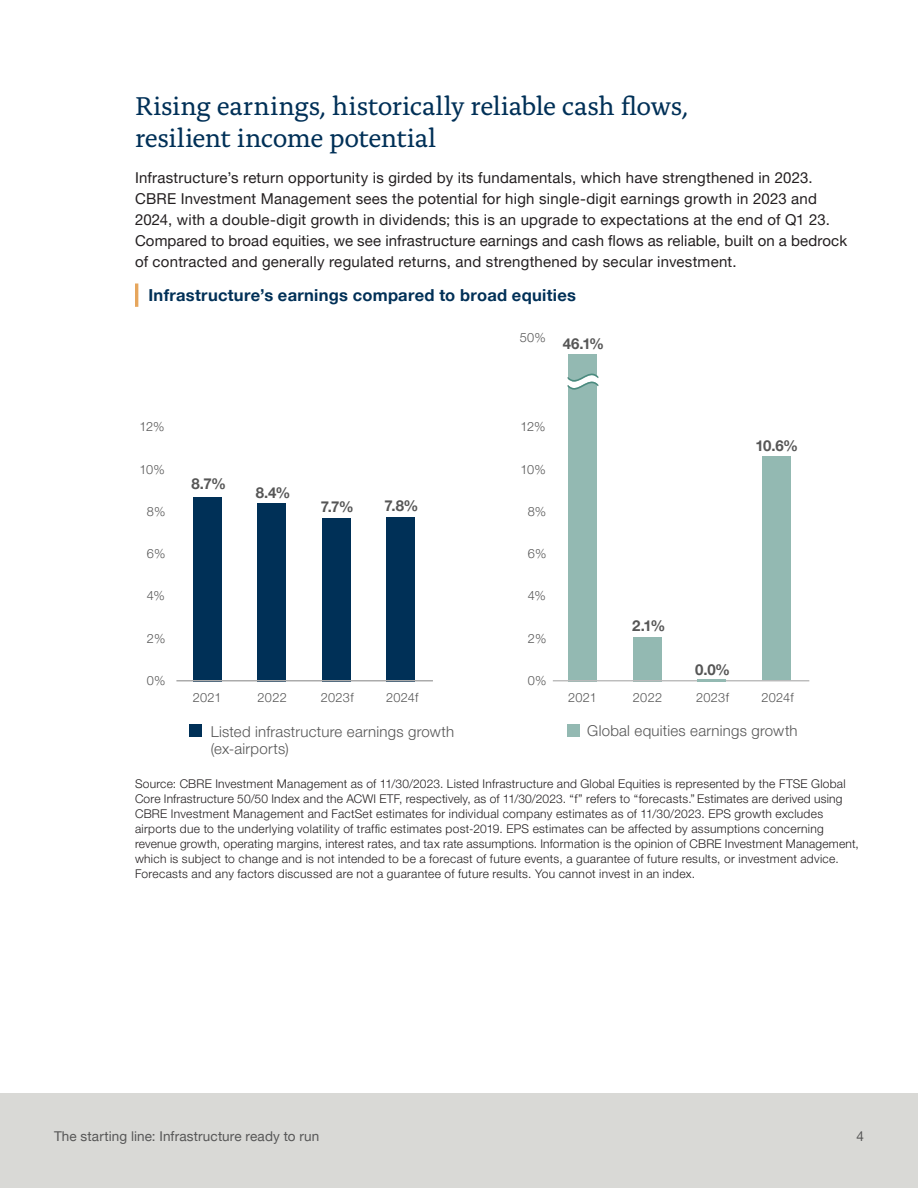
<style>
.page{position:relative;width:918px;height:1188px;background:#fff}
.page>*{position:absolute;margin:0;border:0;box-sizing:border-box;transform-origin:0 0}
.Heads__alda{font:27px/31.5px "Alda Pro";letter-spacing:-.015em;color:#003057}
.Chart_heads{font:700 16.5px "Helvetica Neue LT Pro";letter-spacing:.015em;color:#003057}
.Body_copy__10_14_Roman{font:15px/21px "Helvetica Neue LT Pro";letter-spacing:.015em;color:#231f20}
.t1{font:300 15px/17.2px "Helvetica Neue LT Pro";letter-spacing:.015em;color:#565656}
.t2{font:700 15px "Helvetica Neue LT Pro";color:#565656}
.t3{font:13.5px "Helvetica Neue LT Pro";letter-spacing:.01em;color:#565656}
.t4{font:300 12.75px "Helvetica Neue LT Pro";letter-spacing:.02em;color:#565656}
.Disclosures_and_footnotes{font:300 12px/15px "Helvetica Neue LT Pro";letter-spacing:.02em;color:#231f20}
</style>
<div class="page">
<div style="left:0;top:1094px;width:918px;height:94px;background:#d9d9d6"></div>
<div style="left:569px;top:354px;width:28px;height:327px;background:#93b9b2"></div>
<div style="left:762px;top:457px;width:29px;height:224px;background:#93b9b2"></div>
<div style="left:633px;top:637px;width:29px;height:44px;background:#93b9b2"></div>
<hr style="left:553px;top:680px;width:256px;height:1px;background:#bbb">
<div style="left:386px;top:517px;width:29px;height:164px;background:#003057"></div>
<div style="left:322px;top:518px;width:29px;height:163px;background:#003057"></div>
<div style="left:257px;top:503px;width:29px;height:178px;background:#003057"></div>
<div style="left:193px;top:497px;width:29px;height:184px;background:#003057"></div>
<hr style="left:176px;top:680px;width:257px;height:2px;background:#ababab">
<hr style="left:697px;top:679px;width:29px;height:3px;background:#93b9b2">
<svg style="left:567px;top:371px;width:32px;height:19px"></svg>
<div style="left:568px;top:724px;width:12px;height:13px;background:#93b9b2"></div>
<div style="left:189px;top:724px;width:13px;height:13px;background:#003057"></div>
<hr style="left:135px;top:284px;width:3px;height:23px;background:#e6a65d">
<p class="Heads__alda" style="left:135px;top:88px;width:555px">Rising earnings, historically reliable cash flows, resilient income potential</p>
<p class="Body_copy__10_14_Roman" style="left:135px;top:167px;width:714px">Infrastructure’s return opportunity is girded by its fundamentals, which have strengthened in 2023.<br>CBRE Investment Management sees the potential for high single-digit earnings growth in 2023 and 2024, with a double-digit growth in dividends; this is an upgrade to expectations at the end of Q1 23.<br>Compared to broad equities, we see infrastructure earnings and cash flows as reliable, built on a bedrock of contracted and generally regulated returns, and strengthened by secular investment.</p>
<p class="Chart_heads" style="left:148px;top:285px;width:429px">Infrastructure’s earnings compared to broad equities</p>
<p class="t4" style="left:520px;top:329px;width:28px">50%</p>
<p class="t2" style="left:563px;top:334px;width:43px">46.1%</p>
<p class="t4" style="left:139px;top:419px;width:27px">12%</p>
<p class="t4" style="left:520px;top:419px;width:27px">12%</p>
<p class="t2" style="left:756px;top:437px;width:44px">10.6%</p>
<p class="t4" style="left:139px;top:461px;width:27px">10%</p>
<p class="t4" style="left:520px;top:461px;width:27px">10%</p>
<p class="t4" style="left:147px;top:504px;width:20px">8%</p>
<p class="t2" style="left:192px;top:475px;width:36px">8.7%</p>
<p class="t2" style="left:256px;top:483px;width:36px">8.4%</p>
<p class="t2" style="left:321px;top:497px;width:35px">7.7%</p>
<p class="t2" style="left:385px;top:496px;width:35px">7.8%</p>
<p class="t4" style="left:528px;top:504px;width:20px">8%</p>
<p class="t4" style="left:147px;top:546px;width:20px">6%</p>
<p class="t4" style="left:528px;top:546px;width:20px">6%</p>
<p class="t4" style="left:147px;top:588px;width:20px">4%</p>
<p class="t4" style="left:528px;top:588px;width:20px">4%</p>
<p class="t4" style="left:147px;top:630px;width:20px">2%</p>
<p class="t4" style="left:528px;top:630px;width:20px">2%</p>
<p class="t2" style="left:632px;top:617px;width:35px">2.1%</p>
<p class="t4" style="left:147px;top:673px;width:20px">0%</p>
<p class="t4" style="left:528px;top:673px;width:20px">0%</p>
<p class="t2" style="left:695px;top:660px;width:37px">0.0%</p>
<p class="t4" style="left:193px;top:689px;width:30px">2021</p>
<p class="t4" style="left:258px;top:689px;width:31px">2022</p>
<p class="t4" style="left:321px;top:689px;width:35px">2023f</p>
<p class="t4" style="left:386px;top:689px;width:34px">2024f</p>
<p class="t4" style="left:568px;top:689px;width:30px">2021</p>
<p class="t4" style="left:633px;top:689px;width:31px">2022</p>
<p class="t4" style="left:696px;top:689px;width:35px">2023f</p>
<p class="t4" style="left:761px;top:689px;width:34px">2024f</p>
<p class="t1" style="left:211px;top:722px;width:245px">Listed infrastructure earnings growth (ex-airports)</p>
<p class="t1" style="left:587px;top:722px;width:212px">Global equities earnings growth</p>
<p class="Disclosures_and_footnotes" style="left:135px;top:776px;width:725px">Source: CBRE Investment Management as of 11/30/2023. Listed Infrastructure and Global Equities is represented by the FTSE Global Core Infrastructure 50/50 Index and the ACWI ETF, respectively, as of 11/30/2023. “f” refers to “forecasts.” Estimates are derived using CBRE Investment Management and FactSet estimates for individual company estimates as of 11/30/2023. EPS growth excludes airports due to the underlying volatility of traffic estimates post-2019. EPS estimates can be affected by assumptions concerning revenue growth, operating margins, interest rates, and tax rate assumptions. Information is the opinion of CBRE Investment Management, which is subject to change and is not intended to be a forecast of future events, a guarantee of future results, or investment advice.<br>Forecasts and any factors discussed are not a guarantee of future results. You cannot invest in an index.</p>
<p class="t3" style="left:54px;top:1128px;width:267px">The starting line: Infrastructure ready to run</p>
<p class="t3" style="left:857px;top:1128px;width:9px">4</p>
</div>
